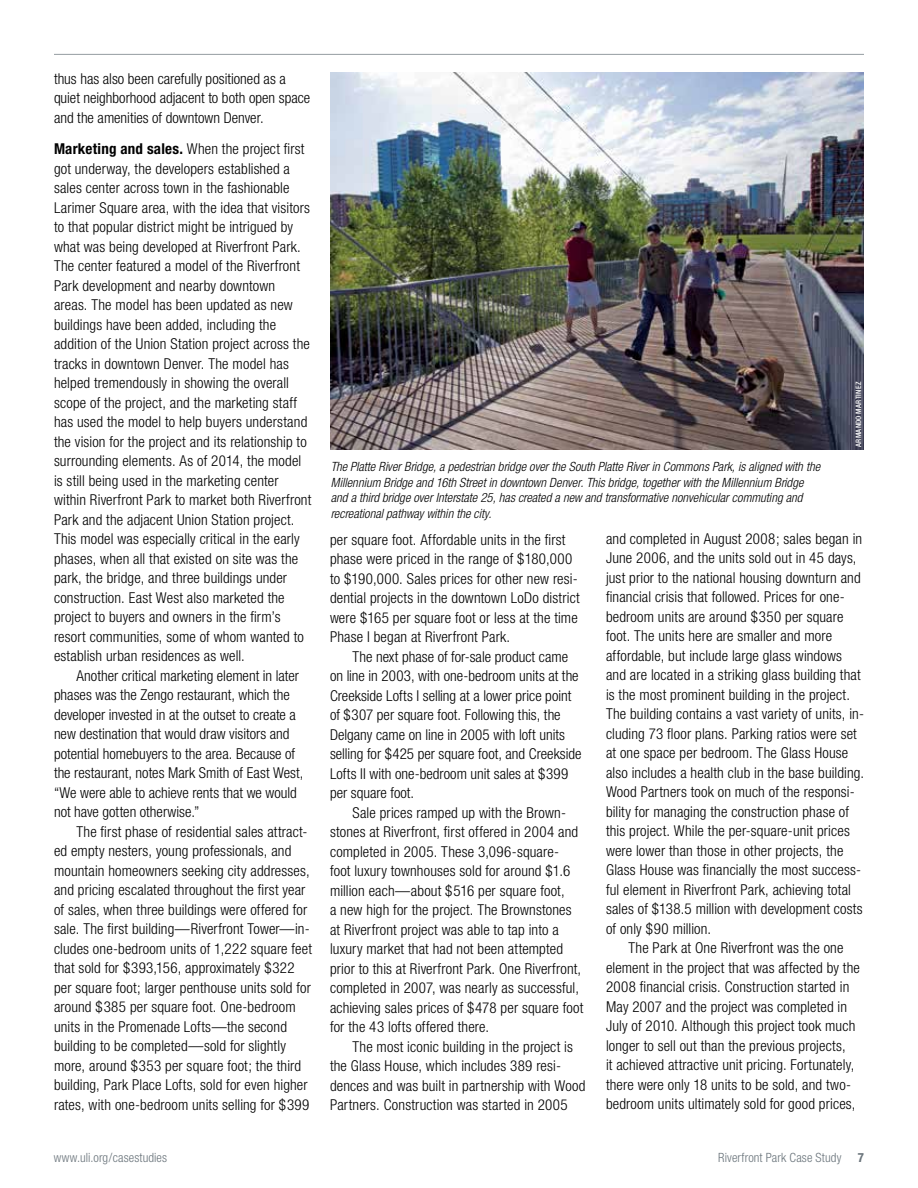
<style>
.page{position:relative;width:918px;height:1188px;background:#fff}
.page>*{position:absolute;margin:0;border:0;box-sizing:border-box;transform-origin:0 0}
.t1{font:300 condensed 15px/19.5px "Helvetica Neue";letter-spacing:.01em;color:#000}
.t2{font:italic 300 condensed 12.75px/15.8px "Helvetica Neue";letter-spacing:.005em;color:#000}
.t3{font:300 condensed 12.75px "Helvetica Neue";letter-spacing:.01em;color:#6a747b}
.t4{font:700 condensed 12.75px "Helvetica Neue";color:#6a747b}
.t5{font:500 condensed 7.5px "Helvetica Neue";letter-spacing:.035em;color:#fff}
.s1{font-weight:700}
</style>
<div class="page">
<hr style="left:54px;top:54px;width:810px;height:1px;background:#949ca1">
<img style="left:330px;top:72px;width:534px;height:378px">
<p class="t1" style="left:54px;top:69px;width:258px">thus has also been carefully positioned as a quiet neighborhood adjacent to both open space and the amenities of downtown Denver.</p>
<p class="t1" style="left:54px;top:139px;width:259px"><span class="s1">Marketing and sales.</span> When the project first got underway, the developers established a sales center across town in the fashionable Larimer Square area, with the idea that visitors to that popular district might be intrigued by what was being developed at Riverfront Park.<br>The center featured a model of the Riverfront Park development and nearby downtown areas. The model has been updated as new buildings have been added, including the addition of the Union Station project across the tracks in downtown Denver. The model has helped tremendously in showing the overall scope of the project, and the marketing staff has used the model to help buyers understand the vision for the project and its relationship to surrounding elements. As of 2014, the model is still being used in the marketing center within Riverfront Park to market both Riverfront Park and the adjacent Union Station project.<br>This model was especially critical in the early phases, when all that existed on site was the park, the bridge, and three buildings under construction. East West also marketed the project to buyers and owners in the firm’s resort communities, some of whom wanted to establish urban residences as well.</p>
<p class="t1" style="left:54px;top:666px;width:251px;text-indent:22px">Another critical marketing element in later phases was the Zengo restaurant, which the developer invested in at the outset to create a new destination that would draw visitors and potential homebuyers to the area. Because of the restaurant, notes Mark Smith of East West, “We were able to achieve rents that we would not have gotten otherwise.”</p>
<p class="t1" style="left:54px;top:822px;width:260px;text-indent:22px">The first phase of residential sales attract&shy;ed empty nesters, young professionals, and mountain homeowners seeking city addresses, and pricing escalated throughout the first year of sales, when three buildings were offered for sale. The first building—Riverfront Tower—in&shy;cludes one-bedroom units of 1,222 square feet that sold for $393,156, approximately $322 per square foot; larger penthouse units sold for around $385 per square foot. One-bedroom units in the Promenade Lofts—the second building to be completed—sold for slightly more, around $353 per square foot; the third building, Park Place Lofts, sold for even higher rates, with one-bedroom units selling for $399</p>
<p class="t2" style="left:331px;top:458px;width:491px">The Platte River Bridge, a pedestrian bridge over the South Platte River in Commons Park, is aligned with the Millennium Bridge and 16th Street in downtown Denver. This bridge, together with the Millennium Bridge and a third bridge over Interstate 25, has created a new and transformative nonvehicular commuting and recreational pathway within the city.</p>
<p class="t5" style="left:854px;top:447px;width:67px;rotate:-90deg">ARMANDO MARTINEZ</p>
<p class="t1" style="left:330px;top:530px;width:251px">per square foot. Affordable units in the first phase were priced in the range of $180,000 to $190,000. Sales prices for other new resi&shy;dential projects in the downtown LoDo district were $165 per square foot or less at the time Phase I began at Riverfront Park.</p>
<p class="t1" style="left:330px;top:647px;width:253px;text-indent:22px">The next phase of for-sale product came on line in 2003, with one-bedroom units at the Creekside Lofts I selling at a lower price point of $307 per square foot. Following this, the Delgany came on line in 2005 with loft units selling for $425 per square foot, and Creekside Lofts II with one-bedroom unit sales at $399 per square foot.</p>
<p class="t1" style="left:330px;top:803px;width:255px;text-indent:22px">Sale prices ramped up with the Brown&shy;stones at Riverfront, first offered in 2004 and completed in 2005. These 3,096-square&shy;foot luxury townhouses sold for around $1.6 million each—about $516 per square foot,<br>a new high for the project. The Brownstones at Riverfront project was able to tap into a luxury market that had not been attempted prior to this at Riverfront Park. One Riverfront, completed in 2007, was nearly as successful, achieving sales prices of $478 per square foot for the 43 lofts offered there.</p>
<p class="t1" style="left:330px;top:1037px;width:257px;text-indent:22px">The most iconic building in the project is the Glass House, which includes 389 resi&shy;dences and was built in partnership with Wood Partners. Construction was started in 2005</p>
<p class="t1" style="left:606px;top:528px;width:260px">and completed in August 2008; sales began in June 2006, and the units sold out in 45 days, just prior to the national housing downturn and financial crisis that followed. Prices for one&shy;bedroom units are around $350 per square foot. The units here are smaller and more affordable, but include large glass windows and are located in a striking glass building that is the most prominent building in the project.<br>The building contains a vast variety of units, in&shy;cluding 73 floor plans. Parking ratios were set at one space per bedroom. The Glass House also includes a health club in the base building.<br>Wood Partners took on much of the responsi&shy;bility for managing the construction phase of this project. While the per-square-unit prices were lower than those in other projects, the Glass House was financially the most success&shy;ful element in Riverfront Park, achieving total sales of $138.5 million with development costs of only $90 million.</p>
<p class="t1" style="left:606px;top:938px;width:255px;text-indent:22px">The Park at One Riverfront was the one element in the project that was affected by the 2008 financial crisis. Construction started in May 2007 and the project was completed in July of 2010. Although this project took much longer to sell out than the previous projects,<br>it achieved attractive unit pricing. Fortunately, there were only 18 units to be sold, and two&shy;bedroom units ultimately sold for good prices,</p>
<p class="t3" style="left:54px;top:1150px;width:115px">www.uli.org/casestudies</p>
<p class="t3" style="left:718px;top:1150px;width:125px">Riverfront Park Case Study</p>
<p class="t4" style="left:858px;top:1150px;width:8px">7</p>
</div>
